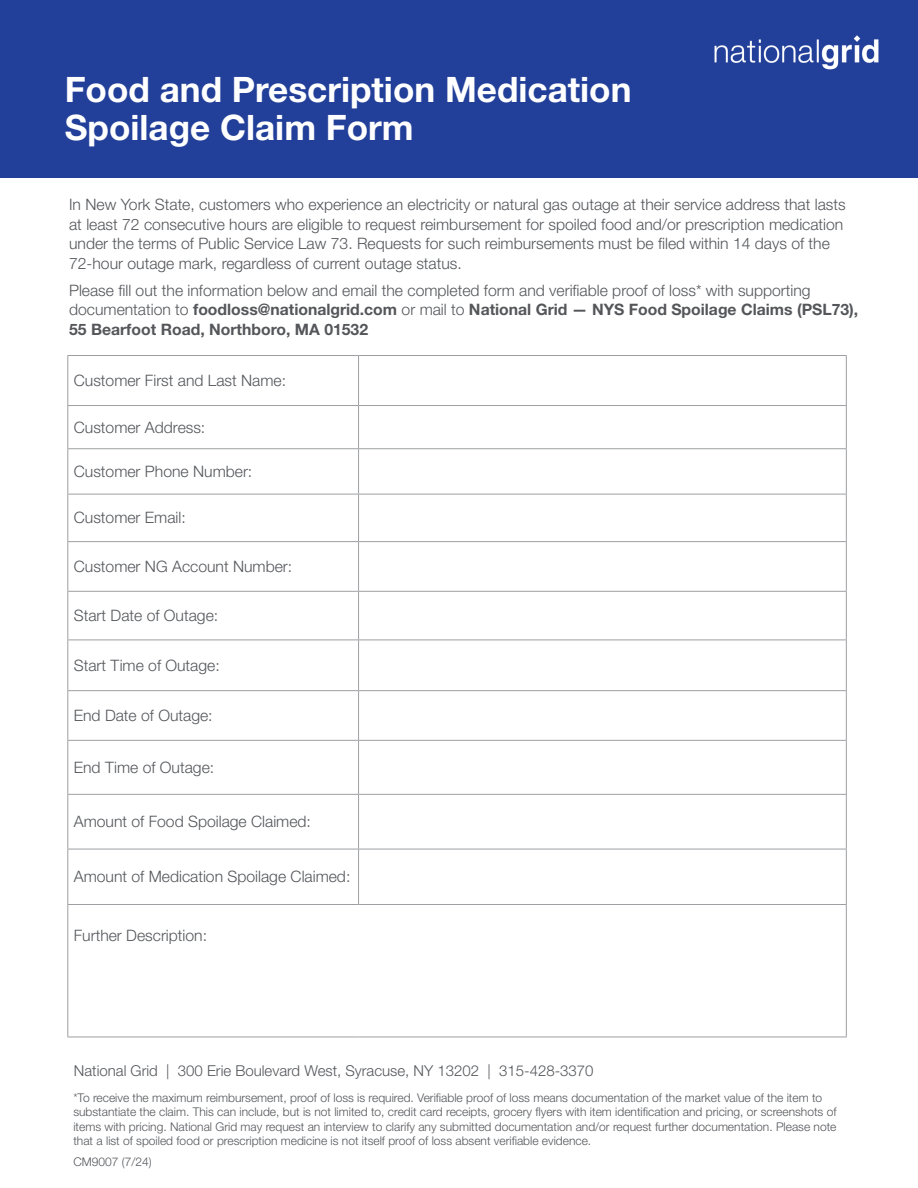
<style>
.page{position:relative;width:918px;height:1188px;background:#fff}
.page>*{position:absolute;margin:0;border:0;box-sizing:border-box;transform-origin:0 0}
.t1{font:700 35.1px/37.5px "Helvetica Neue LT Std";color:#fff}
.t2{font:300 15.75px/19.5px "Helvetica Neue LT Std";color:#54565a}
.t3{font:300 15px "Helvetica Neue LT Std";color:#54565a}
.t4{font:300 12px/14.4px "Helvetica Neue LT Std";color:#54565a}
.s1{font-weight:700}
</style>
<div class="page">
<div style="left:0;top:0;width:918px;height:177px;background:#223f99"></div>
<hr style="left:67px;top:355px;width:292px;height:1px;background:#9d9fa2">
<hr style="left:67px;top:356px;width:1px;height:49px;background:#9d9fa2">
<hr style="left:359px;top:355px;width:488px;height:1px;background:#9d9fa2">
<hr style="left:358px;top:356px;width:1px;height:49px;background:#9d9fa2">
<hr style="left:846px;top:356px;width:1px;height:49px;background:#9d9fa2">
<hr style="left:67px;top:405px;width:292px;height:1px;background:#9d9fa2">
<hr style="left:67px;top:406px;width:1px;height:42px;background:#9d9fa2">
<hr style="left:359px;top:405px;width:488px;height:1px;background:#9d9fa2">
<hr style="left:358px;top:406px;width:1px;height:42px;background:#9d9fa2">
<hr style="left:846px;top:406px;width:1px;height:42px;background:#9d9fa2">
<hr style="left:67px;top:448px;width:292px;height:1px;background:#9d9fa2">
<hr style="left:67px;top:449px;width:1px;height:45px;background:#9d9fa2">
<hr style="left:359px;top:448px;width:488px;height:1px;background:#9d9fa2">
<hr style="left:358px;top:449px;width:1px;height:45px;background:#9d9fa2">
<hr style="left:846px;top:449px;width:1px;height:45px;background:#9d9fa2">
<hr style="left:67px;top:494px;width:292px;height:1px;background:#9d9fa2">
<hr style="left:67px;top:494px;width:1px;height:47px;background:#9d9fa2">
<hr style="left:359px;top:494px;width:488px;height:1px;background:#9d9fa2">
<hr style="left:358px;top:494px;width:1px;height:47px;background:#9d9fa2">
<hr style="left:846px;top:494px;width:1px;height:47px;background:#9d9fa2">
<hr style="left:67px;top:541px;width:292px;height:1px;background:#9d9fa2">
<hr style="left:67px;top:542px;width:1px;height:49px;background:#9d9fa2">
<hr style="left:359px;top:541px;width:488px;height:1px;background:#9d9fa2">
<hr style="left:358px;top:542px;width:1px;height:49px;background:#9d9fa2">
<hr style="left:846px;top:542px;width:1px;height:49px;background:#9d9fa2">
<hr style="left:67px;top:591px;width:292px;height:1px;background:#9d9fa2">
<hr style="left:67px;top:592px;width:1px;height:48px;background:#9d9fa2">
<hr style="left:359px;top:591px;width:488px;height:1px;background:#9d9fa2">
<hr style="left:358px;top:592px;width:1px;height:48px;background:#9d9fa2">
<hr style="left:846px;top:592px;width:1px;height:48px;background:#9d9fa2">
<hr style="left:67px;top:640px;width:292px;height:1px;background:#9d9fa2">
<hr style="left:67px;top:640px;width:1px;height:50px;background:#9d9fa2">
<hr style="left:359px;top:640px;width:488px;height:1px;background:#9d9fa2">
<hr style="left:358px;top:640px;width:1px;height:50px;background:#9d9fa2">
<hr style="left:846px;top:640px;width:1px;height:50px;background:#9d9fa2">
<hr style="left:67px;top:690px;width:292px;height:1px;background:#9d9fa2">
<hr style="left:67px;top:691px;width:1px;height:49px;background:#9d9fa2">
<hr style="left:359px;top:690px;width:488px;height:1px;background:#9d9fa2">
<hr style="left:358px;top:691px;width:1px;height:49px;background:#9d9fa2">
<hr style="left:846px;top:691px;width:1px;height:49px;background:#9d9fa2">
<hr style="left:67px;top:740px;width:292px;height:1px;background:#9d9fa2">
<hr style="left:67px;top:741px;width:1px;height:53px;background:#9d9fa2">
<hr style="left:359px;top:740px;width:488px;height:1px;background:#9d9fa2">
<hr style="left:358px;top:741px;width:1px;height:53px;background:#9d9fa2">
<hr style="left:846px;top:741px;width:1px;height:53px;background:#9d9fa2">
<hr style="left:67px;top:794px;width:292px;height:1px;background:#9d9fa2">
<hr style="left:67px;top:795px;width:1px;height:54px;background:#9d9fa2">
<hr style="left:359px;top:794px;width:488px;height:1px;background:#9d9fa2">
<hr style="left:358px;top:795px;width:1px;height:54px;background:#9d9fa2">
<hr style="left:846px;top:795px;width:1px;height:54px;background:#9d9fa2">
<hr style="left:67px;top:849px;width:292px;height:1px;background:#9d9fa2">
<hr style="left:67px;top:849px;width:1px;height:55px;background:#9d9fa2">
<hr style="left:359px;top:849px;width:488px;height:1px;background:#9d9fa2">
<hr style="left:358px;top:849px;width:1px;height:55px;background:#9d9fa2">
<hr style="left:846px;top:849px;width:1px;height:55px;background:#9d9fa2">
<hr style="left:67px;top:904px;width:292px;height:1px;background:#9d9fa2">
<hr style="left:67px;top:905px;width:1px;height:132px;background:#9d9fa2">
<hr style="left:359px;top:904px;width:488px;height:1px;background:#9d9fa2">
<hr style="left:846px;top:905px;width:1px;height:132px;background:#9d9fa2">
<hr style="left:67px;top:1037px;width:292px;height:1px;background:#9d9fa2">
<hr style="left:359px;top:1037px;width:488px;height:1px;background:#9d9fa2">
<img style="left:714px;top:35px;width:165px;height:35px">
<h1 class="t1" style="left:65px;top:70px;width:568px">Food and Prescription Medication<br>Spoilage Claim Form</h1>
<p class="t2" style="left:69px;top:195px;width:778px">In New York State, customers who experience an electricity or natural gas outage at their service address that lasts at least 72 consecutive hours are eligible to request reimbursement for spoiled food and/or prescription medication under the terms of Public Service Law 73. Requests for such reimbursements must be filed within 14 days of the 72-hour outage mark, regardless of current outage status.</p>
<p class="t2" style="left:69px;top:280px;width:791px">Please fill out the information below and email the completed form and verifiable proof of loss* with supporting documentation to <span class="s1">foodloss@nationalgrid.com</span> or mail to <span class="s1">National Grid — NYS Food Spoilage Claims (PSL73),<br>55 Bearfoot Road, Northboro, MA 01532</span></p>
<p class="t2" style="left:74px;top:370px;width:214px">Customer First and Last Name:</p>
<p class="t2" style="left:74px;top:417px;width:133px">Customer Address:</p>
<p class="t2" style="left:74px;top:461px;width:180px">Customer Phone Number:</p>
<p class="t2" style="left:74px;top:508px;width:114px">Customer Email:</p>
<p class="t2" style="left:74px;top:556px;width:220px">Customer NG Account Number:</p>
<p class="t2" style="left:74px;top:606px;width:146px">Start Date of Outage:</p>
<p class="t2" style="left:74px;top:655px;width:147px">Start Time of Outage:</p>
<p class="t2" style="left:74px;top:705px;width:140px">End Date of Outage:</p>
<p class="t2" style="left:74px;top:757px;width:142px">End Time of Outage:</p>
<p class="t2" style="left:74px;top:812px;width:239px">Amount of Food Spoilage Claimed:</p>
<p class="t2" style="left:74px;top:867px;width:278px">Amount of Medication Spoilage Claimed:</p>
<p class="t2" style="left:74px;top:925px;width:135px">Further Description:</p>
<p class="t3" style="left:74px;top:1062px;width:521px">National Grid | 300 Erie Boulevard West, Syracuse, NY 13202 | 315-428-3370</p>
<p class="t4" style="left:73px;top:1090px;width:765px">*To receive the maximum reimbursement, proof of loss is required. Verifiable proof of loss means documentation of the market value of the item to substantiate the claim. This can include, but is not limited to, credit card receipts, grocery flyers with item identification and pricing, or screenshots of items with pricing. National Grid may request an interview to clarify any submitted documentation and/or request further documentation. Please note that a list of spoiled food or prescription medicine is not itself proof of loss absent verifiable evidence.</p>
<p class="t4" style="left:73px;top:1154px;width:80px">CM9007 (7/24)</p>
</div>
